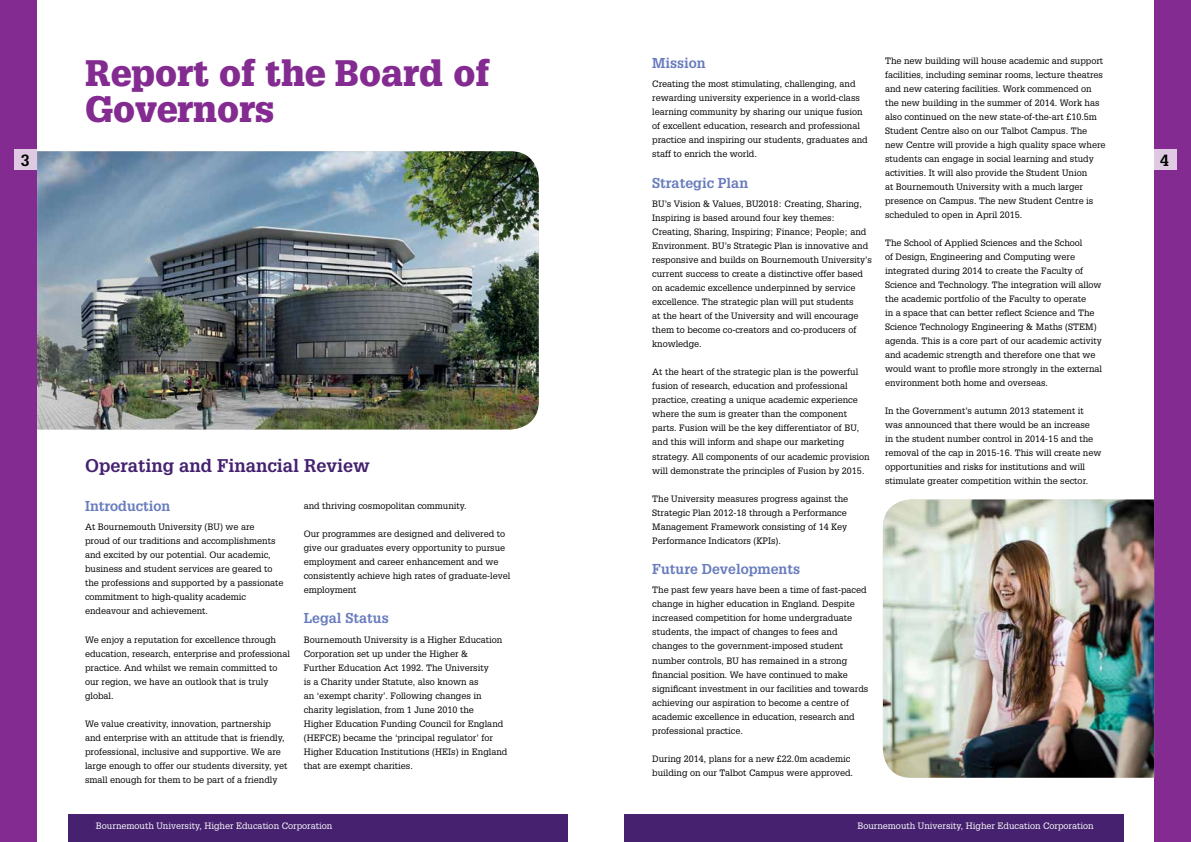
<style>
.page{position:relative;width:1191px;height:842px;background:#fff}
.page>*{position:absolute;margin:0;border:0;box-sizing:border-box;transform-origin:0 0}
.t1{font:900 36px/36px "Glypha LT";color:#842b91}
.t2{font:700 18px "Glypha LT";color:#45216f}
.t3{font:700 15.8px "Glypha LT";color:#000}
.t4{font:700 14px "Glypha LT";color:#687cbd}
.t5{font:9px/14px "Glypha LT";color:#000}
.t6{font:9px "Glypha LT";color:#fff}
</style>
<div class="page">
<div style="left:1154px;top:0;width:37px;height:842px;background:#842b91"></div>
<div style="left:0;top:0;width:37px;height:842px;background:#842b91"></div>
<div style="left:1154px;top:150px;width:22px;height:20px;background:#e0c9e3"></div>
<div style="left:15px;top:150px;width:22px;height:20px;background:#e0c9e3"></div>
<div style="left:624px;top:814px;width:499px;height:28px;background:#45216f"></div>
<div style="left:68px;top:814px;width:499px;height:28px;background:#45216f"></div>
<img style="left:37px;top:151px;width:502px;height:278px">
<img style="left:883px;top:499px;width:271px;height:279px">
<p class="t5" style="left:885px;top:53px;width:222px">The new building will house academic and support facilities, including seminar rooms, lecture theatres and new catering facilities. Work commenced on the new building in the summer of 2014. Work has also continued on the new state-of-the-art £10.5m Student Centre also on our Talbot Campus. The new Centre will provide a high quality space where students can engage in social learning and study activities. It will also provide the Student Union<br>at Bournemouth University with a much larger presence on Campus. The new Student Centre is scheduled to open in April 2015.</p>
<p class="t5" style="left:885px;top:236px;width:218px">The School of Applied Sciences and the School<br>of Design, Engineering and Computing were integrated during 2014 to create the Faculty of Science and Technology. The integration will allow the academic portfolio of the Faculty to operate<br>in a space that can better reflect Science and The Science Technology Engineering &amp; Maths (STEM) agenda. This is a core part of our academic activity and academic strength and therefore one that we would want to profile more strongly in the external environment both home and overseas.</p>
<p class="t5" style="left:885px;top:404px;width:218px">In the Government’s autumn 2013 statement it was announced that there would be an increase<br>in the student number control in 2014-15 and the removal of the cap in 2015-16. This will create new opportunities and risks for institutions and will stimulate greater competition within the sector.</p>
<h3 class="t4" style="left:652px;top:54px;width:55px">Mission</h3>
<p class="t5" style="left:652px;top:77px;width:217px">Creating the most stimulating, challenging, and rewarding university experience in a world-class learning community by sharing our unique fusion of excellent education, research and professional practice and inspiring our students, graduates and staff to enrich the world.</p>
<h3 class="t4" style="left:652px;top:174px;width:97px">Strategic Plan</h3>
<p class="t5" style="left:652px;top:197px;width:221px">BU’s Vision &amp; Values, BU2018: Creating, Sharing, Inspiring is based around four key themes:<br>Creating, Sharing, Inspiring; Finance; People; and Environment. BU’s Strategic Plan is innovative and responsive and builds on Bournemouth University’s current success to create a distinctive offer based on academic excellence underpinned by service excellence. The strategic plan will put students<br>at the heart of the University and will encourage them to become co-creators and co-producers of knowledge.</p>
<p class="t5" style="left:652px;top:365px;width:219px">At the heart of the strategic plan is the powerful fusion of research, education and professional practice, creating a unique academic experience where the sum is greater than the component parts. Fusion will be the key differentiator of BU, and this will inform and shape our marketing strategy. All components of our academic provision will demonstrate the principles of Fusion by 2015.</p>
<p class="t5" style="left:652px;top:491px;width:198px">The University measures progress against the Strategic Plan 2012-18 through a Performance Management Framework consisting of 14 Key Performance Indicators (KPIs).</p>
<h3 class="t4" style="left:652px;top:560px;width:149px">Future Developments</h3>
<p class="t5" style="left:652px;top:583px;width:218px">The past few years have been a time of fast-paced change in higher education in England. Despite increased competition for home undergraduate students, the impact of changes to fees and changes to the government-imposed student number controls, BU has remained in a strong financial position. We have continued to make significant investment in our facilities and towards achieving our aspiration to become a centre of academic excellence in education, research and professional practice.</p>
<p class="t5" style="left:652px;top:751px;width:202px">During 2014, plans for a new £22.0m academic building on our Talbot Campus were approved.</p>
<h1 class="t1" style="left:85px;top:55px;width:406px">Report of the Board of<br>Governors</h1>
<h3 class="t3" style="left:21px;top:151px;width:10px">3</h3>
<h3 class="t3" style="left:1160px;top:151px;width:10px">4</h3>
<h2 class="t2" style="left:85px;top:454px;width:286px">Operating and Financial Review</h2>
<h3 class="t4" style="left:85px;top:497px;width:87px">Introduction</h3>
<p class="t5" style="left:85px;top:520px;width:200px">At Bournemouth University (BU) we are<br>proud of our traditions and accomplishments and excited by our potential. Our academic, business and student services are geared to the professions and supported by a passionate commitment to high-quality academic endeavour and achievement.</p>
<p class="t5" style="left:85px;top:632px;width:206px">We enjoy a reputation for excellence through education, research, enterprise and professional practice. And whilst we remain committed to our region, we have an outlook that is truly global.</p>
<p class="t5" style="left:85px;top:716px;width:204px">We value creativity, innovation, partnership and enterprise with an attitude that is friendly, professional, inclusive and supportive. We are large enough to offer our students diversity, yet small enough for them to be part of a friendly</p>
<p class="t5" style="left:304px;top:498px;width:165px">and thriving cosmopolitan community.</p>
<p class="t5" style="left:304px;top:526px;width:208px">Our programmes are designed and delivered to give our graduates every opportunity to pursue employment and career enhancement and we consistently achieve high rates of graduate-level employment</p>
<h3 class="t4" style="left:304px;top:609px;width:87px">Legal Status</h3>
<p class="t5" style="left:304px;top:632px;width:205px">Bournemouth University is a Higher Education Corporation set up under the Higher &amp;<br>Further Education Act 1992. The University<br>is a Charity under Statute, also known as<br>an ‘exempt charity’. Following changes in charity legislation, from 1 June 2010 the<br>Higher Education Funding Council for England (HEFCE) became the ‘principal regulator’ for Higher Education Institutions (HEIs) in England that are exempt charities.</p>
<p class="t6" style="left:96px;top:820px;width:238px">Bournemouth University, Higher Education Corporation</p>
<p class="t6" style="left:857px;top:820px;width:238px">Bournemouth University, Higher Education Corporation</p>
</div>
